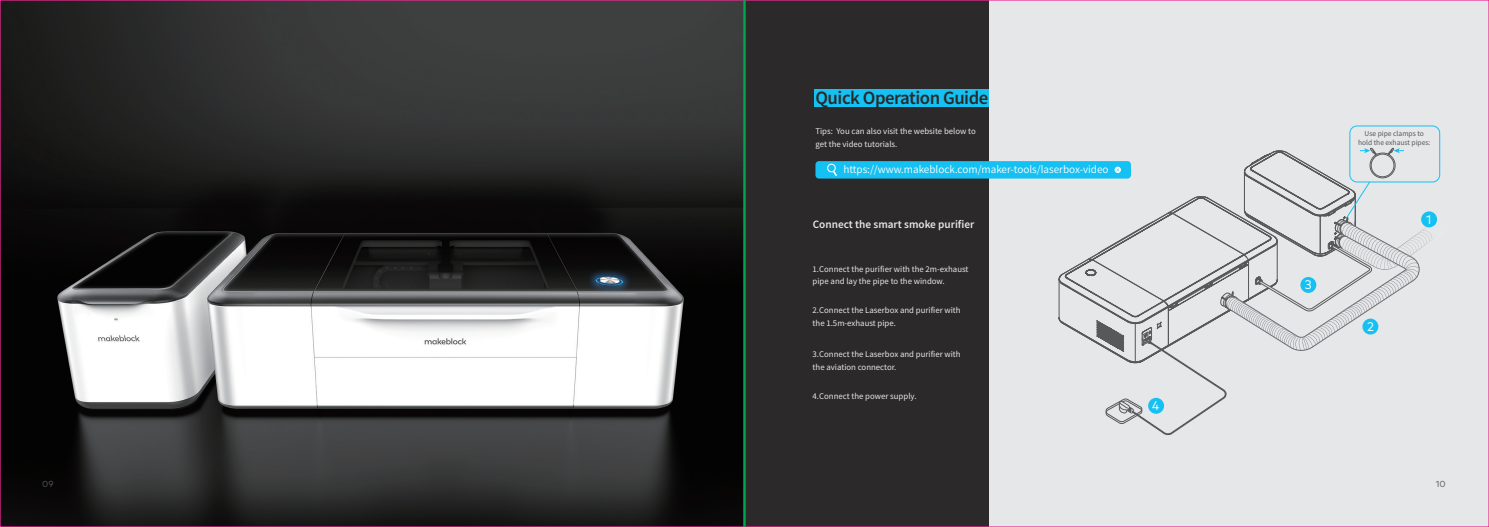
<style>
.page{position:relative;width:1489px;height:527px;background:#fff}
.page>*{position:absolute;margin:0;border:0;box-sizing:border-box;transform-origin:0 0}
.t1{font:600 18.75px "Source Sans Pro";letter-spacing:-.025em;color:#2b292a}
.t2{font:12.5px "Mark Pro";color:#fff}
.t3{font:600 11.25px "Source Sans Pro";color:#e6e7e9}
.t4{font:10px "Source Han Sans SC";color:#fff}
.t5{font:8.75px/12.4px "Source Sans Pro";color:#e6e7e9}
.t6{font:8.75px "Mark Pro";color:#57585a}
.t7{font:7.5px/8.8px "Source Sans Pro";color:#57585a;text-align:center}
</style>
<div class="page">
<div style="left:0;top:0;width:1488px;height:526px;background:#2b292a"></div>
<div style="left:989px;top:0;width:499px;height:526px;background:#e6e7e9"></div>
<img style="left:2px;top:2px;width:741px;height:522px">
<div style="left:814px;top:89px;width:175px;height:18px;background:#15c0f2"></div>
<div style="left:1349px;top:125px;width:90px;height:57px;border:1px solid #15c0f2;border-radius:7px"></div>
<div style="left:815px;top:161px;width:315px;height:17px;background:#15c0f2;border-radius:4px"></div>
<svg style="left:827px;top:163px;width:10px;height:13px"></svg>
<svg style="left:1057px;top:146px;width:384px;height:288px"></svg>
<hr style="left:743px;top:0;width:2px;height:526px;background:#00a54f">
<h1 class="t1" style="left:815px;top:85px;width:174px">Quick Operation Guide</h1>
<p class="t5" style="left:815px;top:125px;width:162px">Tips: You can also visit the website below to get the video tutorials.</p>
<p class="t4" style="left:843px;top:164px;width:267px">https://www.makeblock.com/maker-tools/laserbox-video</p>
<p class="t3" style="left:812px;top:216px;width:163px">Connect the smart smoke purifier</p>
<p class="t5" style="left:812px;top:262px;width:157px">1.Connect the purifier with the 2m-exhaust pipe and lay the pipe to the window.</p>
<p class="t5" style="left:812px;top:304px;width:149px">2.Connect the Laserbox and purifier with the 1.5m-exhaust pipe.</p>
<p class="t5" style="left:812px;top:347px;width:149px">3.Connect the Laserbox and purifier with the aviation connector.</p>
<p class="t5" style="left:812px;top:389px;width:105px">4.Connect the power supply.</p>
<h2 class="t2" style="left:1152px;top:396px;width:9px">4</h2>
<h2 class="t2" style="left:1304px;top:275px;width:8px">3</h2>
<p class="t7" style="left:1357px;top:129px;width:74px">Use pipe clamps to hold the exhaust pipes:</p>
<h2 class="t2" style="left:1366px;top:317px;width:8px">2</h2>
<h2 class="t2" style="left:1425px;top:210px;width:7px">1</h2>
<p class="t6" style="left:42px;top:477px;width:13px">09</p>
<p class="t6" style="left:1435px;top:477px;width:11px">10</p>
</div>
